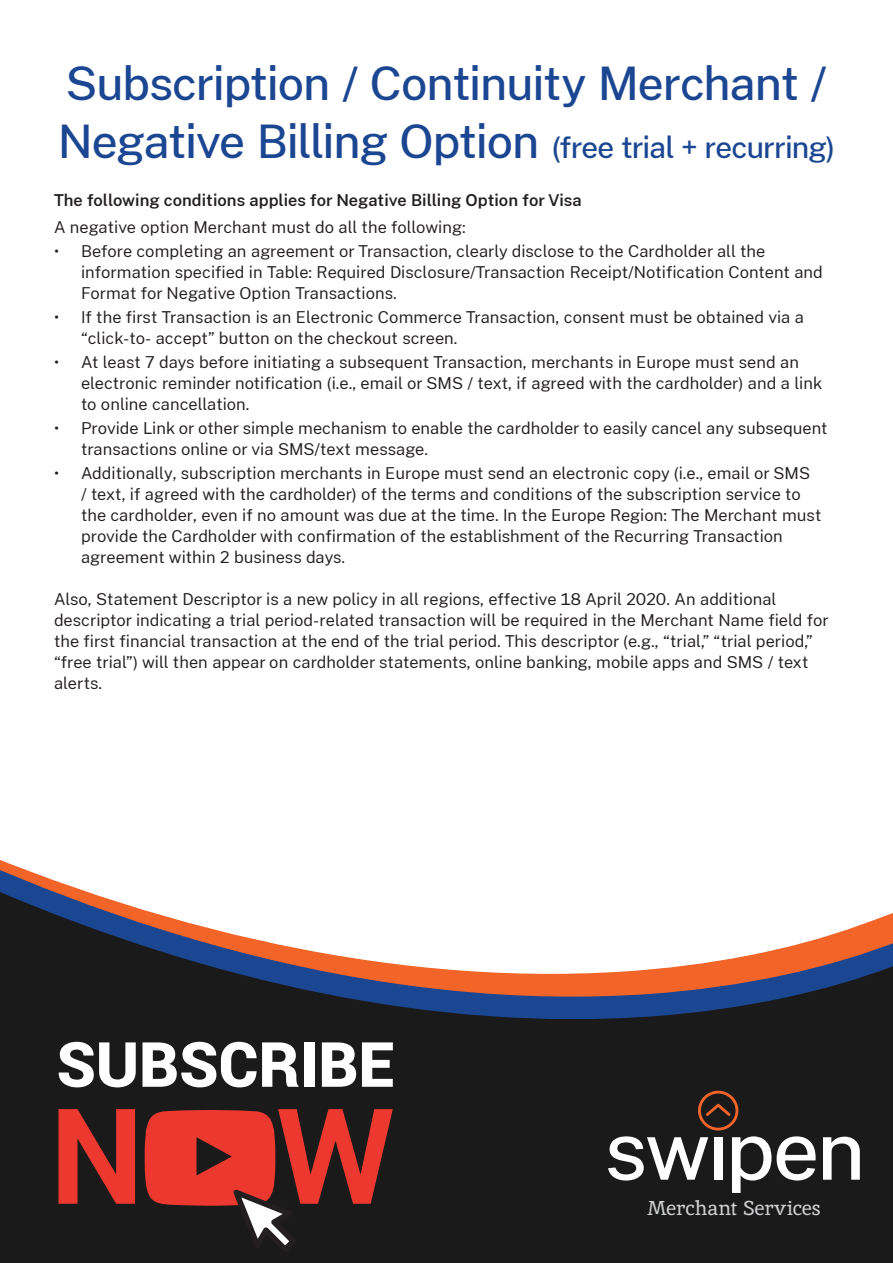
<style>
.page{position:relative;width:893px;height:1263px;background:#fff}
.page>*{position:absolute;margin:0;border:0;box-sizing:border-box;transform-origin:0 0}
.t1{font:500 46.5px/57.6px "Cheyenne Sans";letter-spacing:-.025em;color:#1b4692}
.t2{font:20.1px "Inika";letter-spacing:-.02em;color:#d1d2d4}
.t3{font:16.5px/21px "Cheyenne Sans";color:#231f20}
.t4{font:600 16.5px "Cheyenne Sans";color:#231f20}
.s1{font-size:30px}
</style>
<div class="page">
<svg style="left:0;top:860px;width:88px;height:32px"></svg>
<svg style="left:0;top:892px;width:893px;height:371px;fill:#1a1a1a"></svg>
<svg style="left:59px;top:1042px;width:77px;height:45px"></svg>
<svg style="left:142px;top:1042px;width:157px;height:45px"></svg>
<div style="left:304px;top:1042px;width:10px;height:45px;background:#fff"></div>
<svg style="left:322px;top:1042px;width:34px;height:45px"></svg>
<svg style="left:362px;top:1042px;width:31px;height:45px"></svg>
<svg style="left:59px;top:1109px;width:76px;height:95px;background:#a22d28"></svg>
<svg style="left:145px;top:1109px;width:248px;height:143px;background:#822d29"></svg>
<svg style="left:608px;top:1136px;width:100px;height:44px"></svg>
<div style="left:714px;top:1137px;width:8px;height:43px;background:#fff"></div>
<svg style="left:732px;top:1136px;width:39px;height:57px"></svg>
<svg style="left:777px;top:1136px;width:39px;height:44px"></svg>
<svg style="left:823px;top:1137px;width:37px;height:43px"></svg>
<svg style="left:698px;top:1091px;width:40px;height:39px;background:#522d1d"></svg>
<p class="t1" style="left:58px;top:53px;width:779px">Subscription / Continuity Merchant /<br>Negative Billing Option <span class="s1">(free trial + recurring)</span></p>
<p class="t4" style="left:54px;top:189px;width:529px">The following conditions applies for Negative Billing Option for Visa</p>
<p class="t3" style="left:54px;top:216px;width:413px">A negative option Merchant must do all the following:</p>
<p class="t3" style="left:81px;top:240px;width:743px;text-indent:-27px">• Before completing an agreement or Transaction, clearly disclose to the Cardholder all the information specified in Table: Required Disclosure/Transaction Receipt/Notification Content and<br>Format for Negative Option Transactions.</p>
<p class="t3" style="left:81px;top:306px;width:725px;text-indent:-27px">• If the first Transaction is an Electronic Commerce Transaction, consent must be obtained via a “click-to- accept” button on the checkout screen.</p>
<p class="t3" style="left:81px;top:351px;width:743px;text-indent:-27px">• At least 7 days before initiating a subsequent Transaction, merchants in Europe must send an electronic reminder notification (i.e., email or SMS / text, if agreed with the cardholder) and a link to online cancellation.</p>
<p class="t3" style="left:81px;top:417px;width:748px;text-indent:-27px">• Provide Link or other simple mechanism to enable the cardholder to easily cancel any subsequent transactions online or via SMS/text message.</p>
<p class="t3" style="left:81px;top:462px;width:742px;text-indent:-27px">• Additionally, subscription merchants in Europe must send an electronic copy (i.e., email or SMS<br>/ text, if agreed with the cardholder) of the terms and conditions of the subscription service to the cardholder, even if no amount was due at the time. In the Europe Region: The Merchant must provide the Cardholder with confirmation of the establishment of the Recurring Transaction agreement within 2 business days.</p>
<p class="t3" style="left:54px;top:588px;width:776px">Also, Statement Descriptor is a new policy in all regions, effective 18 April 2020. An additional descriptor indicating a trial period-related transaction will be required in the Merchant Name field for the first financial transaction at the end of the trial period. This descriptor (e.g., “trial,” “trial period,” “free trial”) will then appear on cardholder statements, online banking, mobile apps and SMS / text alerts.</p>
<p class="t2" style="left:647px;top:1195px;width:175px">Merchant Services</p>
</div>
